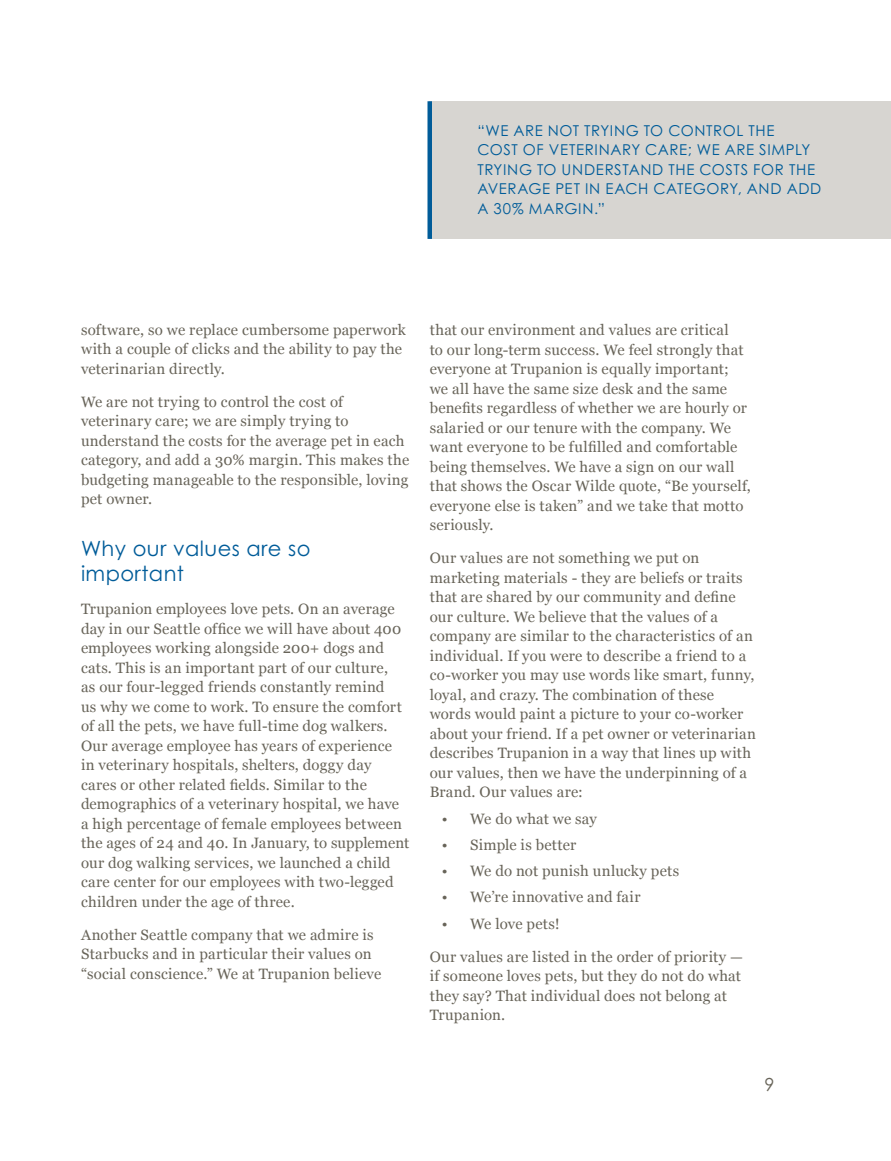
<style>
.page{position:relative;width:891px;height:1161px;background:#fff}
.page>*{position:absolute;margin:0;border:0;box-sizing:border-box;transform-origin:0 0}
.t1{font:21px/25.2px "Century Gothic Pro";letter-spacing:.02em;color:#005c99}
.t2{font:18px "Century Gothic Pro";color:#686459}
.t3{font:15px/19.5px "Georgia";letter-spacing:.015em;color:#686459}
.t4{font:15px/19.5px "Century Gothic Pro";letter-spacing:.04em;color:#005c99}
</style>
<div class="page">
<div style="left:430px;top:101px;width:461px;height:138px;background:#d7d5d1"></div>
<hr style="left:428px;top:101px;width:4px;height:138px;background:#005c99">
<p class="t4" style="left:477px;top:121px;width:346px">“WE ARE NOT TRYING TO CONTROL THE<br>COST OF VETERINARY CARE; WE ARE SIMPLY<br>TRYING TO UNDERSTAND THE COSTS FOR THE<br>AVERAGE PET IN EACH CATEGORY, AND ADD<br>A 30% MARGIN.”</p>
<p class="t3" style="left:81px;top:320px;width:326px">software, so we replace cumbersome paperwork with a couple of clicks and the ability to pay the veterinarian directly.</p>
<p class="t3" style="left:81px;top:392px;width:330px">We are not trying to control the cost of veterinary care; we are simply trying to understand the costs for the average pet in each category, and add a 30% margin. This makes the budgeting manageable to the responsible, loving pet owner.</p>
<h1 class="t1" style="left:81px;top:536px;width:231px">Why our values are so important</h1>
<p class="t3" style="left:81px;top:600px;width:330px">Trupanion employees love pets. On an average day in our Seattle office we will have about 400 employees working alongside 200+ dogs and cats. This is an important part of our culture,<br>as our four-legged friends constantly remind<br>us why we come to work. To ensure the comfort of all the pets, we have full-time dog walkers.<br>Our average employee has years of experience in veterinary hospitals, shelters, doggy day cares or other related fields. Similar to the demographics of a veterinary hospital, we have a high percentage of female employees between the ages of 24 and 40. In January, to supplement our dog walking services, we launched a child care center for our employees with two-legged children under the age of three.</p>
<p class="t3" style="left:81px;top:925px;width:302px">Another Seattle company that we admire is<br>Starbucks and in particular their values on “social conscience.” We at Trupanion believe</p>
<p class="t3" style="left:430px;top:321px;width:323px">that our environment and values are critical<br>to our long-term success. We feel strongly that everyone at Trupanion is equally important; we all have the same size desk and the same benefits regardless of whether we are hourly or salaried or our tenure with the company. We want everyone to be fulfilled and comfortable being themselves. We have a sign on our wall that shows the Oscar Wilde quote, “Be yourself, everyone else is taken” and we take that motto seriously.</p>
<p class="t3" style="left:430px;top:549px;width:328px">Our values are not something we put on marketing materials - they are beliefs or traits that are shared by our community and define our culture. We believe that the values of a company are similar to the characteristics of an individual. If you were to describe a friend to a co-worker you may use words like smart, funny, loyal, and crazy. The combination of these words would paint a picture to your co-worker about your friend. If a pet owner or veterinarian describes Trupanion in a way that lines up with our values, then we have the underpinning of a Brand. Our values are:</p>
<p class="t3" style="left:442px;top:809px;width:157px">• We do what we say</p>
<p class="t3" style="left:442px;top:835px;width:136px">• Simple is better</p>
<p class="t3" style="left:442px;top:861px;width:239px">• We do not punish unlucky pets</p>
<p class="t3" style="left:442px;top:888px;width:200px">• We’re innovative and fair</p>
<p class="t3" style="left:442px;top:914px;width:120px">• We love pets!</p>
<p class="t3" style="left:430px;top:947px;width:315px">Our values are listed in the order of priority — if someone loves pets, but they do not do what they say? That individual does not belong at Trupanion.</p>
<p class="t2" style="left:765px;top:1073px;width:11px">9</p>
</div>
